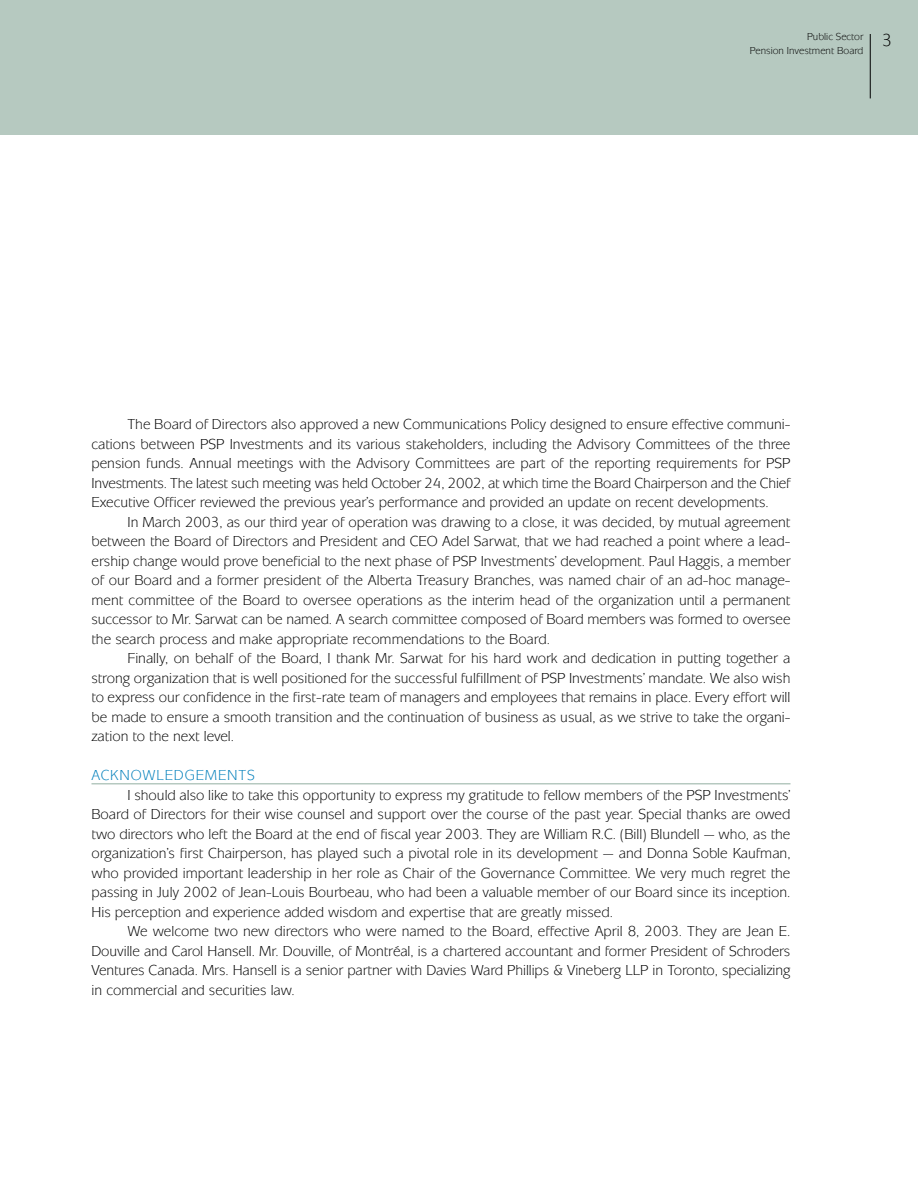
<style>
.page{position:relative;width:918px;height:1188px;background:#fff}
.page>*{position:absolute;margin:0;border:0;box-sizing:border-box;transform-origin:0 0}
.t1{font:18px "Mixage";color:#000}
.t2{font:15px/19.5px "Mixage";color:#000;text-align:justify}
.t3{font:15px "Mixage";letter-spacing:.055em;color:#007fbb}
.t4{font:10.5px/13.5px "Mixage";color:#000;text-align:right}
</style>
<div class="page">
<div style="left:0;top:0;width:918px;height:135px;background:#b6c9c0"></div>
<hr style="left:92px;top:783px;width:698px;height:1px;background:#b6c9c0">
<hr style="left:870px;top:34px;width:1px;height:64px;background:#000">
<p class="t4" style="left:750px;top:31px;width:115px">Public Sector<br>Pension Investment Board</p>
<p class="t1" style="left:882px;top:35px;width:12px">3</p>
<p class="t2" style="left:92px;top:416px;width:701px;text-indent:36px">The Board of Directors also approved a new Communications Policy designed to ensure effective communi&shy;cations between PSP Investments and its various stakeholders, including the Advisory Committees of the three pension funds. Annual meetings with the Advisory Committees are part of the reporting requirements for PSP Investments. The latest such meeting was held October 24, 2002, at which time the Board Chairperson and the Chief Executive Officer reviewed the previous year’s performance and provided an update on recent developments.</p>
<p class="t2" style="left:92px;top:514px;width:701px;text-indent:36px">In March 2003, as our third year of operation was drawing to a close, it was decided, by mutual agreement between the Board of Directors and President and CEO Adel Sarwat, that we had reached a point where a lead&shy;ership change would prove beneficial to the next phase of PSP Investments’ development. Paul Haggis, a member of our Board and a former president of the Alberta Treasury Branches, was named chair of an ad-hoc manage&shy;ment committee of the Board to oversee operations as the interim head of the organization until a permanent successor to Mr. Sarwat can be named. A search committee composed of Board members was formed to oversee the search process and make appropriate recommendations to the Board.</p>
<p class="t2" style="left:92px;top:650px;width:701px;text-indent:36px">Finally, on behalf of the Board, I thank Mr. Sarwat for his hard work and dedication in putting together a strong organization that is well positioned for the successful fulfillment of PSP Investments’ mandate. We also wish to express our confidence in the first-rate team of managers and employees that remains in place. Every effort will be made to ensure a smooth transition and the continuation of business as usual, as we strive to take the organi&shy;zation to the next level.</p>
<p class="t3" style="left:92px;top:770px;width:165px">ACKNOWLEDGEMENTS</p>
<p class="t2" style="left:92px;top:787px;width:701px;text-indent:36px">I should also like to take this opportunity to express my gratitude to fellow members of the PSP Investments’ Board of Directors for their wise counsel and support over the course of the past year. Special thanks are owed two directors who left the Board at the end of fiscal year 2003. They are William R.C. (Bill) Blundell — who, as the organization’s first Chairperson, has played such a pivotal role in its development — and Donna Soble Kaufman, who provided important leadership in her role as Chair of the Governance Committee. We very much regret the passing in July 2002 of Jean-Louis Bourbeau, who had been a valuable member of our Board since its inception.<br>His perception and experience added wisdom and expertise that are greatly missed.</p>
<p class="t2" style="left:92px;top:923px;width:701px;text-indent:36px">We welcome two new directors who were named to the Board, effective April 8, 2003. They are Jean E.<br>Douville and Carol Hansell. Mr. Douville, of Montréal, is a chartered accountant and former President of Schroders Ventures Canada. Mrs. Hansell is a senior partner with Davies Ward Phillips &amp; Vineberg LLP in Toronto, specializing in commercial and securities law.</p>
</div>
